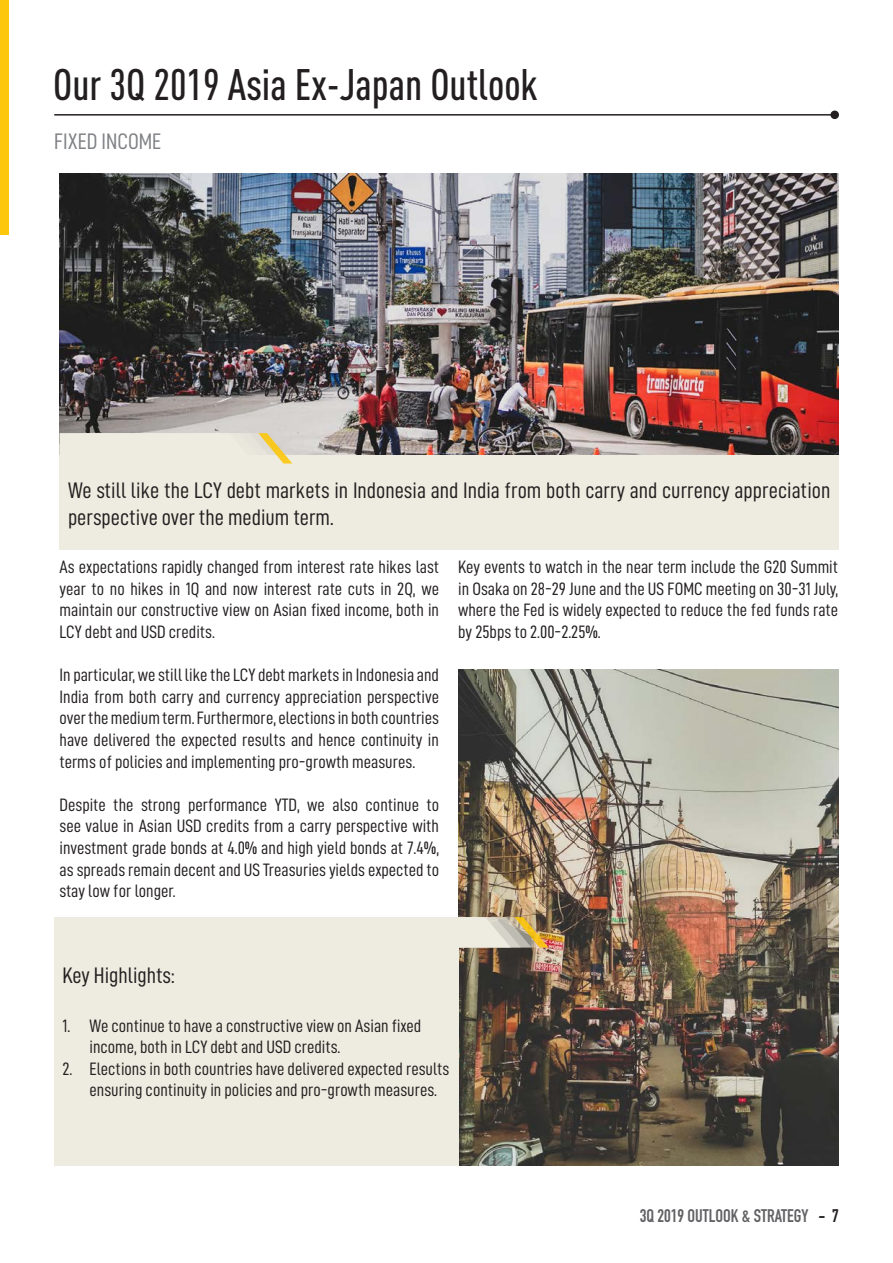
<style>
.page{position:relative;width:893px;height:1263px;background:#fff}
.page>*{position:absolute;margin:0;border:0;box-sizing:border-box;transform-origin:0 0}
.t1{font:500 43.5px "DIN Cond";color:#231f20}
.Captions{font:22.5px/27px "D DIN Condensed";color:#231f20}
.Sub_Titles{font:22.5px "D DIN Condensed";color:#808285}
.Body{font:18px/21.6px "D DIN Condensed";color:#231f20;text-align:justify}
.t2{font:700 18px "DIN Condensed";color:#616164}
.s1{color:#231f20}
</style>
<div class="page">
<hr style="left:55px;top:114px;width:780px;height:2px;background:#231f20">
<div style="left:830px;top:111px;width:9px;height:8px;background:#231f20;border-radius:50%"></div>
<div style="left:0;top:0;width:8px;height:234px;background:#fdc70d"></div>
<img style="left:60px;top:174px;width:779px;height:281px">
<div style="left:60px;top:455px;width:779px;height:95px;background:#eeece0"></div>
<img style="left:458px;top:669px;width:381px;height:496px">
<svg style="left:458px;top:917px;width:91px;height:30px"></svg>
<div style="left:54px;top:917px;width:404px;height:248px;background:#eeece0"></div>
<svg style="left:60px;top:433px;width:232px;height:30px"></svg>
<p class="t1" style="left:53px;top:58px;width:486px">Our 3Q 2019 Asia Ex-Japan Outlook</p>
<p class="Sub_Titles" style="left:54px;top:129px;width:109px">FIXED INCOME</p>
<p class="Captions" style="left:68px;top:476px;width:764px">We still like the LCY debt markets in Indonesia and India from both carry and currency appreciation perspective over the medium term.</p>
<p class="Body" style="left:60px;top:556px;width:381px">As expectations rapidly changed from interest rate hikes last year to no hikes in 1Q and now interest rate cuts in 2Q, we maintain our constructive view on Asian fixed income, both in LCY debt and USD credits.</p>
<p class="Body" style="left:60px;top:664px;width:381px">In particular, we still like the LCY debt markets in Indonesia and India from both carry and currency appreciation perspective over the medium term. Furthermore, elections in both countries have delivered the expected results and hence continuity in terms of policies and implementing pro-growth measures.</p>
<p class="Body" style="left:60px;top:793px;width:381px">Despite the strong performance YTD, we also continue to see value in Asian USD credits from a carry perspective with investment grade bonds at 4.0% and high yield bonds at 7.4%, as spreads remain decent and US Treasuries yields expected to stay low for longer.</p>
<p class="Body" style="left:458px;top:556px;width:381px">Key events to watch in the near term include the G20 Summit in Osaka on 28-29 June and the US FOMC meeting on 30-31 July, where the Fed is widely expected to reduce the fed funds rate by 25bps to 2.00-2.25%.</p>
<p class="Captions" style="left:63px;top:961px;width:114px">Key Highlights:</p>
<p class="Body" style="left:90px;top:1014px;width:333px;text-indent:-27px">1. We continue to have a constructive view on Asian fixed income, both in LCY debt and USD credits.</p>
<p class="Body" style="left:90px;top:1057px;width:361px;text-indent:-27px">2. Elections in both countries have delivered expected results ensuring continuity in policies and pro-growth measures.</p>
<p class="t2" style="left:640px;top:1203px;width:201px">3Q 2019 OUTLOOK &amp; STRATEGY <span class="s1">- 7</span></p>
</div>
